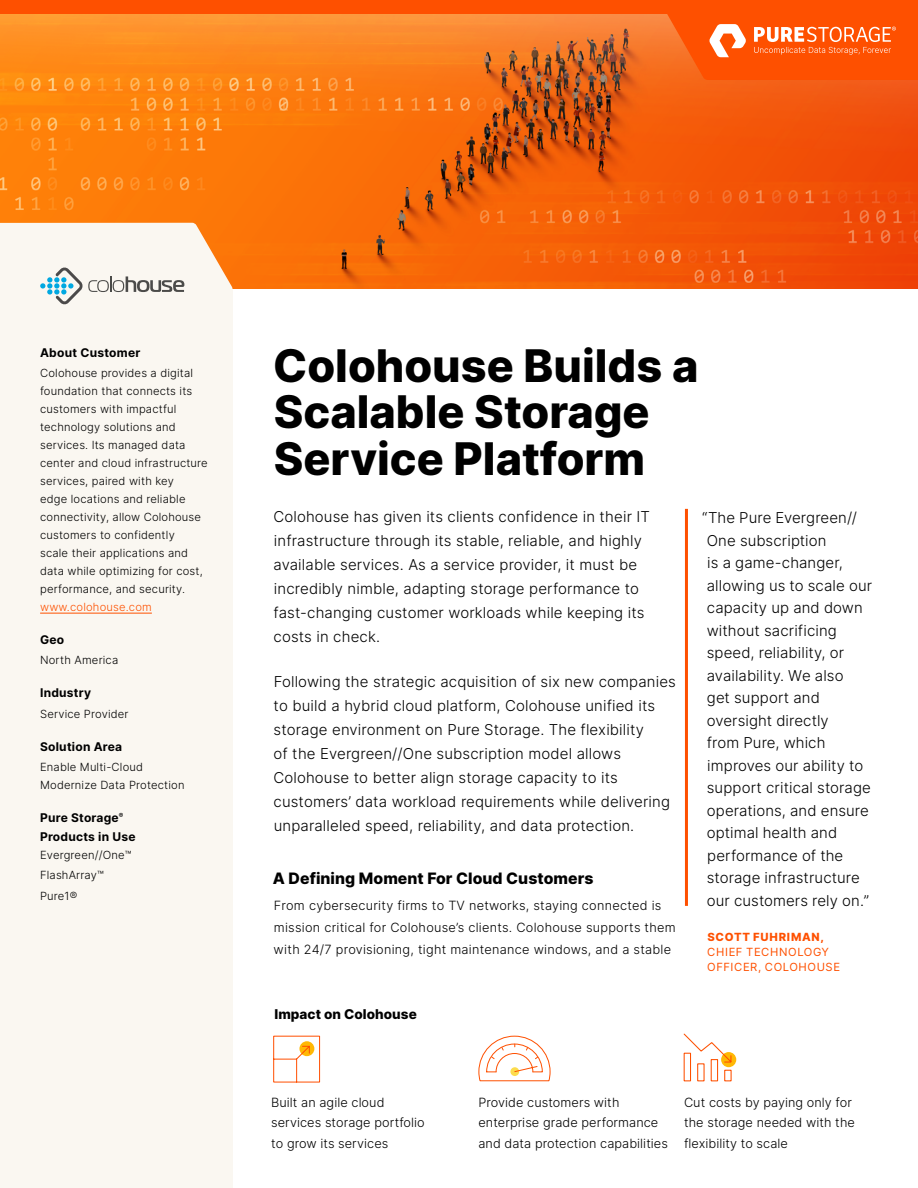
<style>
.page{position:relative;width:918px;height:1188px;background:#fff}
.page>*{position:absolute;margin:0;border:0;box-sizing:border-box;transform-origin:0 0}
.t1{font:800 45px/46.5px "Inter";color:#000}
.t2{font:800 15.75px "Inter";letter-spacing:.005em;color:#000}
.t3{font:300 15px/22.5px "Inter";letter-spacing:.01em;color:#000}
.t4{font:800 13.5px "Inter";letter-spacing:.005em;color:#000}
.t5{font:300 12.75px/20.2px "Inter";letter-spacing:.005em;color:#000}
.t6{font:700 12px/19.5px "Inter";letter-spacing:.02em;color:#000}
.t7{font:300 11.25px/18px "Inter";letter-spacing:.015em;color:#000}
.t8{font:11.25px/15px "Inter";letter-spacing:.055em;color:#fe5000}
.t9{font:300 11.25px "Inter";letter-spacing:.015em;color:#fe5000}
.t10{font:800 11.25px "Inter";letter-spacing:.06em;color:#fe5000}
</style>
<div class="page">
<img style="left:0;top:14px;width:918px;height:275px">
<div style="left:0;top:223px;width:233px;height:965px;background:#faf7f1"></div>
<div style="left:0;top:0;width:918px;height:14px;background:#fe5000"></div>
<svg style="left:650px;top:14px;width:268px;height:66px"></svg>
<svg style="left:40px;top:267px;width:144px;height:38px"></svg>
<hr style="left:40px;top:613px;width:112px;height:1px;background:#fe5000">
<hr style="left:685px;top:509px;width:3px;height:397px;background:#fe5000">
<svg style="left:478px;top:1035px;width:73px;height:47px"></svg>
<svg style="left:273px;top:1035px;width:47px;height:48px"></svg>
<div style="left:721px;top:1052px;width:15px;height:15px;background:#ffb805;border-radius:50%"></div>
<svg style="left:683px;top:1033px;width:49px;height:49px"></svg>
<p class="t6" style="left:40px;top:343px;width:102px">About Customer</p>
<p class="t7" style="left:40px;top:364px;width:169px">Colohouse provides a digital foundation that connects its customers with impactful technology solutions and services. Its managed data center and cloud infrastructure services, paired with key<br>edge locations and reliable connectivity, allow Colohouse customers to confidently<br>scale their applications and data while optimizing for cost, performance, and security.</p>
<p class="t9" style="left:40px;top:599px;width:113px">www.colohouse.com</p>
<p class="t6" style="left:40px;top:630px;width:26px">Geo</p>
<p class="t7" style="left:40px;top:651px;width:80px">North America</p>
<p class="t6" style="left:40px;top:683px;width:53px">Industry</p>
<p class="t7" style="left:40px;top:704px;width:90px">Service Provider</p>
<p class="t6" style="left:40px;top:736px;width:84px">Solution Area</p>
<p class="t7" style="left:40px;top:758px;width:146px">Enable Multi-Cloud<br>Modernize Data Protection</p>
<p class="t6" style="left:40px;top:807px;width:97px">Pure Storage<sup>®<br></sup>Products in Use</p>
<p class="t7" style="left:40px;top:845px;width:93px;line-height:20.1px">Evergreen//One™<br>FlashArray™<br>Pure1®</p>
<h1 class="t1" style="left:273px;top:341px;width:427px">Colohouse Builds a<br>Scalable Storage<br>Service Platform</h1>
<p class="t3" style="left:273px;top:505px;width:378px;line-height:24px">Colohouse has given its clients confidence in their IT infrastructure through its stable, reliable, and highly available services. As a service provider, it must be incredibly nimble, adapting storage performance to fast-changing customer workloads while keeping its costs in check.</p>
<p class="t3" style="left:273px;top:669px;width:404px;line-height:24px">Following the strategic acquisition of six new companies to build a hybrid cloud platform, Colohouse unified its storage environment on Pure Storage. The flexibility<br>of the Evergreen//One subscription model allows Colohouse to better align storage capacity to its customers’ data workload requirements while delivering unparalleled speed, reliability, and data protection.</p>
<p class="t2" style="left:273px;top:867px;width:322px">A Defining Moment For Cloud Customers</p>
<p class="t5" style="left:274px;top:894px;width:404px;line-height:21.8px">From cybersecurity firms to TV networks, staying connected is mission critical for Colohouse’s clients. Colohouse supports them with 24/7 provisioning, tight maintenance windows, and a stable</p>
<p class="t4" style="left:274px;top:1004px;width:144px">Impact on Colohouse</p>
<p class="t3" style="left:707px;top:507px;width:167px;text-indent:-5px">“The Pure Evergreen//<br>One subscription<br>is a game-changer, allowing us to scale our capacity up and down without sacrificing speed, reliability, or availability. We also<br>get support and oversight directly<br>from Pure, which improves our ability to support critical storage operations, and ensure optimal health and performance of the storage infrastructure our customers rely on.”</p>
<p class="t10" style="left:708px;top:929px;width:118px">SCOTT FUHRIMAN,</p>
<p class="t8" style="left:707px;top:944px;width:134px">CHIEF TECHNOLOGY<br>OFFICER, COLOHOUSE</p>
<p class="t5" style="left:271px;top:1092px;width:155px">Built an agile cloud services storage portfolio to grow its services</p>
<p class="t5" style="left:478px;top:1092px;width:191px">Provide customers with enterprise grade performance and data protection capabilities</p>
<p class="t5" style="left:684px;top:1092px;width:172px">Cut costs by paying only for the storage needed with the flexibility to scale</p>
</div>
